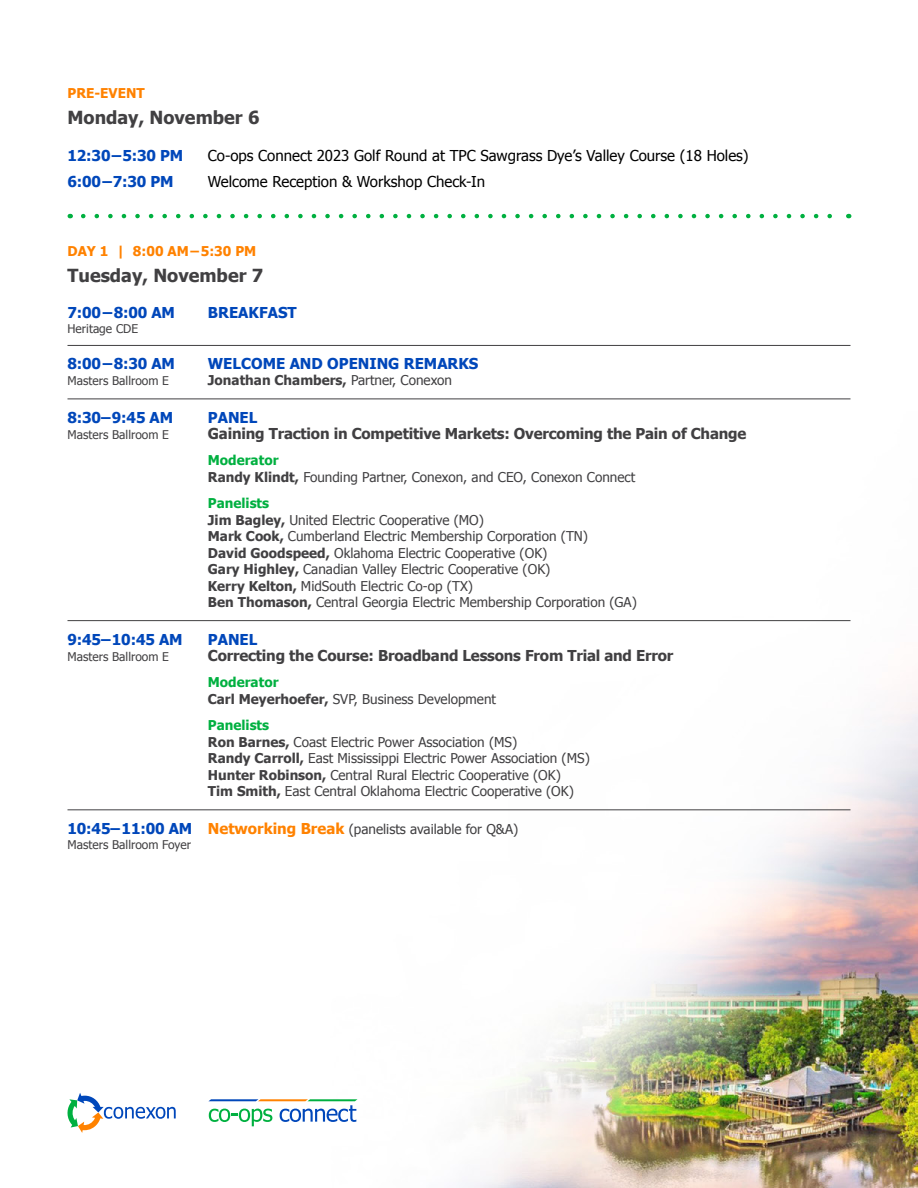
<style>
.page{position:relative;width:918px;height:1188px;background:#fff}
.page>*{position:absolute;margin:0;border:0;box-sizing:border-box;transform-origin:0 0}
.t1{font:700 18px "Tahoma";color:#414042}
.t2{font:700 15px "Tahoma";letter-spacing:-.01em;color:#414042}
.t3{font:700 15px "Tahoma";color:#0047ba}
.t4{font:15px "Tahoma";color:#000}
.t5{font:13.5px/16.5px "Tahoma";color:#414042}
.t6{font:700 13.5px "Tahoma";color:#414042}
.t7{font:700 13.5px "Tahoma";color:#ff8200}
.t8{font:12px "Tahoma";color:#414042}
.s1{font-weight:400}
.s2{font-weight:700;color:#00b040}
.s3{font-weight:700}
.s4{font-weight:700;font-size:15px;color:#0047ba}
.s5{font-weight:700;font-size:15px;color:#ff8200}
</style>
<div class="page">
<img style="left:67px;top:213px;width:851px;height:975px">
<svg style="left:208px;top:1099px;width:149px;height:27px"></svg>
<svg style="left:67px;top:1093px;width:109px;height:40px"></svg>
<hr style="left:68px;top:345px;width:782px;height:1px;background:#414042">
<hr style="left:68px;top:399px;width:782px;height:1px;background:#414042">
<svg style="left:83px;top:214px;width:759px;height:4px"></svg>
<hr style="left:68px;top:620px;width:782px;height:1px;background:#414042">
<hr style="left:68px;top:809px;width:782px;height:1px;background:#414042">
<p class="t7" style="left:68px;top:84px;width:79px">PRE-EVENT</p>
<h1 class="t1" style="left:68px;top:104px;width:193px">Monday, November 6</h1>
<p class="t3" style="left:68px;top:145px;width:117px">12:30–5:30 PM</p>
<p class="t4" style="left:208px;top:146px;width:542px">Co-ops Connect 2023 Golf Round at TPC Sawgrass Dye’s Valley Course (18 Holes)</p>
<p class="t3" style="left:68px;top:171px;width:108px">6:00–7:30 PM</p>
<p class="t4" style="left:208px;top:172px;width:279px">Welcome Reception &amp; Workshop Check-In</p>
<p class="t7" style="left:68px;top:242px;width:190px">DAY 1 | 8:00 AM–5:30 PM</p>
<h1 class="t1" style="left:68px;top:262px;width:197px">Tuesday, November 7</h1>
<p class="t3" style="left:68px;top:302px;width:109px">7:00–8:00 AM</p>
<p class="t3" style="left:208px;top:302px;width:90px">BREAKFAST</p>
<p class="t8" style="left:68px;top:320px;width:72px">Heritage CDE</p>
<p class="t3" style="left:68px;top:353px;width:109px">8:00–8:30 AM</p>
<p class="t3" style="left:208px;top:353px;width:272px">WELCOME AND OPENING REMARKS</p>
<p class="t8" style="left:68px;top:373px;width:103px">Masters Ballroom E</p>
<p class="t6" style="left:208px;top:371px;width:246px">Jonathan Chambers, <span class="s1">Partner, Conexon</span></p>
<p class="t3" style="left:68px;top:407px;width:107px">8:30–9:45 AM</p>
<p class="t3" style="left:208px;top:407px;width:51px">PANEL</p>
<p class="t8" style="left:68px;top:427px;width:103px">Masters Ballroom E</p>
<p class="t2" style="left:208px;top:423px;width:540px">Gaining Traction in Competitive Markets: Overcoming the Pain of Change</p>
<p class="t5" style="left:208px;top:452px;width:429px"><span class="s2">Moderator<br></span><span class="s3">Randy Klindt,</span> Founding Partner, Conexon, and CEO, Conexon Connect</p>
<p class="t5" style="left:208px;top:494px;width:430px"><span class="s2">Panelists<br></span><span class="s3">Jim Bagley,</span> United Electric Cooperative (MO)<br><span class="s3">Mark Cook,</span> Cumberland Electric Membership Corporation (TN)<br><span class="s3">David Goodspeed,</span> Oklahoma Electric Cooperative (OK)<br><span class="s3">Gary Highley,</span> Canadian Valley Electric Cooperative (OK)<br><span class="s3">Kerry Kelton,</span> MidSouth Electric Co-op (TX)<br><span class="s3">Ben Thomason,</span> Central Georgia Electric Membership Corporation (GA)</p>
<p class="t3" style="left:68px;top:629px;width:117px">9:45–10:45 AM</p>
<p class="t3" style="left:208px;top:629px;width:51px">PANEL</p>
<p class="t8" style="left:68px;top:649px;width:103px">Masters Ballroom E</p>
<p class="t2" style="left:208px;top:645px;width:467px">Correcting the Course: Broadband Lessons From Trial and Error</p>
<p class="t5" style="left:208px;top:674px;width:290px"><span class="s2">Moderator<br></span><span class="s3">Carl Meyerhoefer,</span> SVP, Business Development</p>
<p class="t5" style="left:208px;top:716px;width:384px"><span class="s2">Panelists<br></span><span class="s3">Ron Barnes,</span> Coast Electric Power Association (MS)<br><span class="s3">Randy Carroll,</span> East Mississippi Electric Power Association (MS)<br><span class="s3">Hunter Robinson,</span> Central Rural Electric Cooperative (OK)<br><span class="s3">Tim Smith,</span> East Central Oklahoma Electric Cooperative (OK)</p>
<p class="t5" style="left:68px;top:820px;width:452px"><span class="s4">10:45–11:00 AM</span> <span class="s5">Networking Break</span> (panelists available for Q&amp;A)</p>
<p class="t8" style="left:68px;top:836px;width:125px">Masters Ballroom Foyer</p>
</div>
